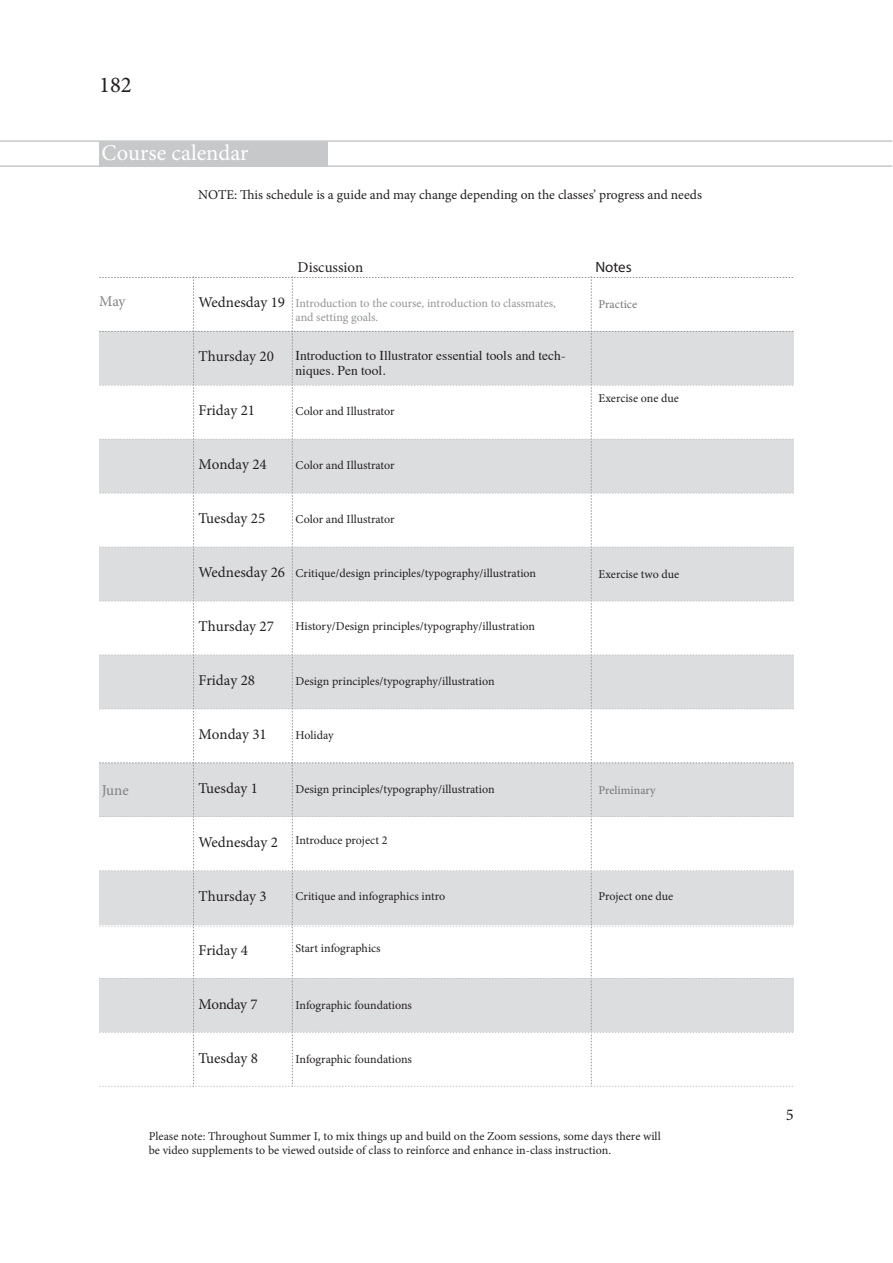
<style>
.page{position:relative;width:893px;height:1263px;background:#fff}
.page>*{position:absolute;margin:0;border:0;box-sizing:border-box;transform-origin:0 0}
.t1{font:22.65px "Minion Pro";color:#231f20}
.t2{font:22.5px "Minion Pro";color:#fff}
.t3{font:16.5px "Minion Pro";color:#231f20}
.t4{font:15px "Minion Pro";color:#231f20}
.t5{font:15px "Minion Pro";letter-spacing:-.015em;color:#808285}
.t6{font:15px "Myriad Pro";color:#231f20}
.t7{font:13.5px "Minion Pro";letter-spacing:-.005em;color:#231f20}
.t8{font:13.5px/15px "Times";color:#231f20}
.t9{font:12px/13.5px "Minion Pro";color:#231f20}
.t10{font:12px "Minion Pro";color:#939598}
.t11{font:12px "Minion Pro";color:#757679}
</style>
<div class="page">
<hr style="left:0;top:165px;width:892px;height:2px;background:#c7c8ca">
<div style="left:99px;top:141px;width:229px;height:25px;background:#c7c8ca"></div>
<hr style="left:0;top:140px;width:892px;height:2px;background:#c7c8ca">
<svg style="left:99px;top:276px;width:694px;height:811px"></svg>
<h1 class="t1" style="left:99px;top:69px;width:34px">182</h1>
<p class="t2" style="left:102px;top:137px;width:148px">Course calendar</p>
<p class="t7" style="left:198px;top:186px;width:505px">NOTE: This schedule is a guide and may change depending on the classes’ progress and needs</p>
<p class="t5" style="left:99px;top:292px;width:28px">May</p>
<p class="t5" style="left:102px;top:780px;width:28px">June</p>
<p class="t4" style="left:198px;top:292px;width:88px">Wednesday 19</p>
<p class="t4" style="left:198px;top:346px;width:77px">Thursday 20</p>
<p class="t4" style="left:198px;top:400px;width:58px">Friday 21</p>
<p class="t4" style="left:198px;top:454px;width:70px">Monday 24</p>
<p class="t4" style="left:198px;top:508px;width:68px">Tuesday 25</p>
<p class="t4" style="left:198px;top:562px;width:88px">Wednesday 26</p>
<p class="t4" style="left:198px;top:616px;width:77px">Thursday 27</p>
<p class="t4" style="left:198px;top:670px;width:58px">Friday 28</p>
<p class="t4" style="left:198px;top:724px;width:70px">Monday 31</p>
<p class="t4" style="left:198px;top:778px;width:61px">Tuesday 1</p>
<p class="t4" style="left:198px;top:832px;width:81px">Wednesday 2</p>
<p class="t4" style="left:198px;top:886px;width:70px">Thursday 3</p>
<p class="t4" style="left:198px;top:940px;width:51px">Friday 4</p>
<p class="t4" style="left:198px;top:994px;width:61px">Monday 7</p>
<p class="t4" style="left:198px;top:1048px;width:61px">Tuesday 8</p>
<p class="t4" style="left:298px;top:257px;width:67px">Discussion</p>
<p class="t6" style="left:595px;top:257px;width:38px">Notes</p>
<p class="t10" style="left:296px;top:295px;width:262px">Introduction to the course, introduction to classmates,</p>
<p class="t10" style="left:296px;top:309px;width:84px">and setting goals.</p>
<p class="t8" style="left:296px;top:347px;width:271px">Introduction to Illustrator essential tools and tech&shy;niques. Pen tool.</p>
<p class="t9" style="left:296px;top:405px;width:101px">Color and Illustrator</p>
<p class="t9" style="left:296px;top:459px;width:101px">Color and Illustrator</p>
<p class="t9" style="left:296px;top:513px;width:101px">Color and Illustrator</p>
<p class="t9" style="left:296px;top:567px;width:242px">Critique/design principles/typography/illustration</p>
<p class="t9" style="left:296px;top:619px;width:241px">History/Design principles/typography/illustration</p>
<p class="t9" style="left:296px;top:674px;width:201px">Design principles/typography/illustration</p>
<p class="t9" style="left:296px;top:729px;width:40px">Holiday</p>
<p class="t9" style="left:296px;top:783px;width:201px">Design principles/typography/illustration</p>
<p class="t9" style="left:296px;top:833px;width:93px">Introduce project 2</p>
<p class="t9" style="left:296px;top:890px;width:151px">Critique and infographics intro</p>
<p class="t9" style="left:296px;top:941px;width:87px">Start infographics</p>
<p class="t9" style="left:296px;top:998px;width:118px">Infographic foundations</p>
<p class="t9" style="left:296px;top:1053px;width:118px">Infographic foundations</p>
<p class="t11" style="left:598px;top:296px;width:40px">Practice</p>
<p class="t9" style="left:598px;top:392px;width:82px">Exercise one due</p>
<p class="t9" style="left:598px;top:568px;width:82px">Exercise two due</p>
<p class="t11" style="left:598px;top:782px;width:59px">Preliminary</p>
<p class="t9" style="left:598px;top:890px;width:76px">Project one due</p>
<p class="t9" style="left:149px;top:1130px;width:513px">Please note: Throughout Summer I, to mix things up and build on the Zoom sessions, some days there will be video supplements to be viewed outside of class to reinforce and enhance in-class instruction.</p>
<h3 class="t3" style="left:786px;top:1103px;width:9px">5</h3>
</div>
